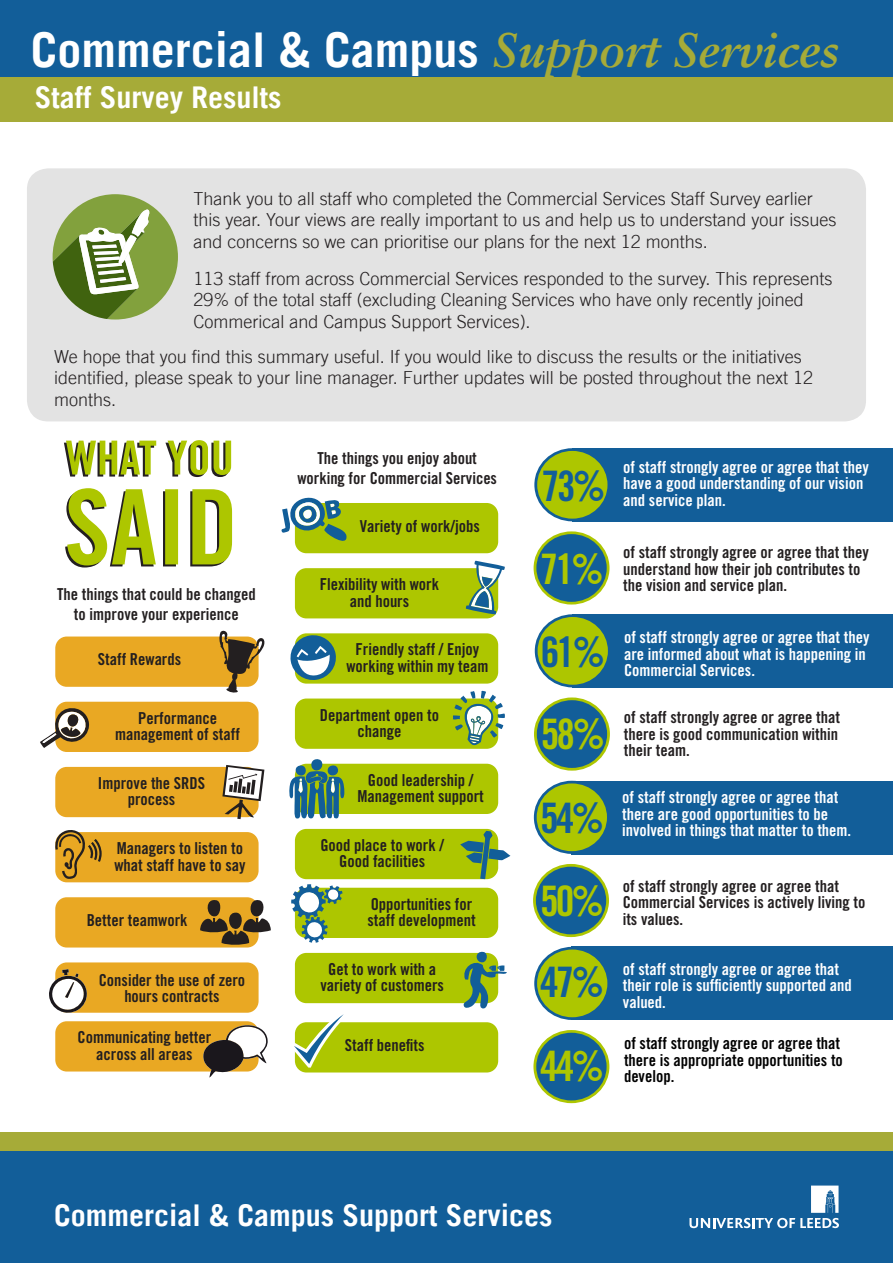
<style>
.page{position:relative;width:893px;height:1263px;background:#fff}
.page>*{position:absolute;margin:0;border:0;box-sizing:border-box;transform-origin:0 0}
.t1{font:700 48px "Trade Gothic LT";color:#fff}
.t2{font:42px "Trade Gothic LT Std Bd Cn 20";letter-spacing:-.07em;color:#125e99}
.t3{font:42px "Trade Gothic LT Std Bd Cn 20";letter-spacing:-.07em;color:#adc600}
.t4{font:700 30px "Trade Gothic LT";color:#fff}
.t5{font:300 18px/21.6px "Trade Gothic LT";color:#231f20}
.t6{font:16.5px/16.5px "Trade Gothic LT Std Bd Cn 20";color:#231f20;text-align:center}
.t7{font:16.5px/16.5px "Trade Gothic LT Std Bd Cn 20";color:#fff}
.t8{font:16.5px/16.5px "Trade Gothic LT Std Bd Cn 20";color:#000}
.t9{font:700 13.5px "Trade Gothic LT";color:#fff}
.s1{font-family:"Sabon LT";font-style:italic;color:#a6ab38}
</style>
<div class="page">
<div style="left:0;top:0;width:893px;height:77px;background:#125e99"></div>
<div style="left:0;top:77px;width:893px;height:45px;background:#a6ab38"></div>
<div style="left:0;top:1151px;width:893px;height:112px;background:#125e99"></div>
<div style="left:0;top:1132px;width:893px;height:19px;background:#a6ab38"></div>
<svg style="left:689px;top:1185px;width:150px;height:43px"></svg>
<div style="left:27px;top:168px;width:839px;height:253px;background:#e3e3e3;border-radius:21px"></div>
<div style="left:295px;top:503px;width:203px;height:50px;background:#adc600;border-radius:12px"></div>
<div style="left:295px;top:568px;width:203px;height:50px;background:#adc600;border-radius:12px"></div>
<div style="left:295px;top:633px;width:203px;height:51px;background:#adc600;border-radius:12px"></div>
<div style="left:295px;top:698px;width:203px;height:51px;background:#adc600;border-radius:12px"></div>
<div style="left:295px;top:764px;width:203px;height:50px;background:#adc600;border-radius:12px"></div>
<div style="left:295px;top:829px;width:203px;height:50px;background:#adc600;border-radius:12px"></div>
<svg style="left:281px;top:497px;width:66px;height:51px"></svg>
<svg style="left:466px;top:561px;width:39px;height:53px"></svg>
<svg style="left:290px;top:633px;width:48px;height:49px"></svg>
<svg style="left:453px;top:690px;width:52px;height:55px"></svg>
<svg style="left:289px;top:759px;width:55px;height:60px"></svg>
<div style="left:295px;top:888px;width:203px;height:50px;background:#adc600;border-radius:12px"></div>
<div style="left:295px;top:953px;width:203px;height:50px;background:#adc600;border-radius:12px"></div>
<svg style="left:291px;top:884px;width:51px;height:59px"></svg>
<svg style="left:460px;top:831px;width:50px;height:48px"></svg>
<svg style="left:461px;top:951px;width:46px;height:58px"></svg>
<div style="left:295px;top:1022px;width:203px;height:50px;background:#adc600;border-radius:12px"></div>
<svg style="left:294px;top:1014px;width:62px;height:56px"></svg>
<div style="left:55px;top:636px;width:204px;height:51px;background:#e9a823;border-radius:12px"></div>
<div style="left:55px;top:702px;width:204px;height:50px;background:#e9a823;border-radius:12px"></div>
<div style="left:55px;top:767px;width:204px;height:50px;background:#e9a823;border-radius:12px"></div>
<div style="left:55px;top:832px;width:204px;height:50px;background:#e9a823;border-radius:12px"></div>
<div style="left:55px;top:897px;width:204px;height:50px;background:#e9a823;border-radius:12px"></div>
<div style="left:55px;top:962px;width:204px;height:51px;background:#e9a823;border-radius:12px"></div>
<div style="left:55px;top:1021px;width:204px;height:50px;background:#e9a823;border-radius:12px"></div>
<svg style="left:219px;top:630px;width:46px;height:63px"></svg>
<svg style="left:40px;top:704px;width:49px;height:44px"></svg>
<svg style="left:222px;top:765px;width:42px;height:54px"></svg>
<svg style="left:55px;top:830px;width:47px;height:49px"></svg>
<svg style="left:200px;top:900px;width:71px;height:45px"></svg>
<svg style="left:49px;top:969px;width:41px;height:44px"></svg>
<svg style="left:203px;top:1021px;width:65px;height:56px"></svg>
<svg style="left:53px;top:194px;width:125px;height:125px"></svg>
<div style="left:571px;top:947px;width:322px;height:73px;background:#125e99"></div>
<div style="left:571px;top:781px;width:322px;height:73px;background:#125e99"></div>
<div style="left:573px;top:614px;width:320px;height:73px;background:#125e99"></div>
<div style="left:572px;top:448px;width:321px;height:73px;background:#125e99"></div>
<svg style="left:534px;top:448px;width:76px;height:73px"></svg>
<div style="left:537px;top:451px;width:70px;height:68px;background:#adc600;border-radius:50%"></div>
<svg style="left:534px;top:531px;width:75px;height:73px"></svg>
<div style="left:536px;top:534px;width:71px;height:68px;background:#125e99;border-radius:50%"></div>
<svg style="left:535px;top:614px;width:76px;height:73px"></svg>
<div style="left:538px;top:617px;width:70px;height:68px;background:#adc600;border-radius:50%"></div>
<svg style="left:534px;top:697px;width:76px;height:74px"></svg>
<div style="left:537px;top:700px;width:70px;height:68px;background:#125e99;border-radius:50%"></div>
<svg style="left:534px;top:781px;width:76px;height:73px"></svg>
<div style="left:537px;top:783px;width:70px;height:68px;background:#adc600;border-radius:50%"></div>
<svg style="left:533px;top:864px;width:76px;height:73px"></svg>
<div style="left:536px;top:867px;width:70px;height:67px;background:#125e99;border-radius:50%"></div>
<svg style="left:534px;top:947px;width:76px;height:73px"></svg>
<div style="left:537px;top:949px;width:70px;height:68px;background:#adc600;border-radius:50%"></div>
<svg style="left:533px;top:1030px;width:76px;height:73px"></svg>
<div style="left:536px;top:1033px;width:71px;height:67px;background:#125e99;border-radius:50%"></div>
<svg style="left:65px;top:488px;width:167px;height:79px"></svg>
<svg style="left:64px;top:440px;width:167px;height:37px"></svg>
<p class="t1" style="left:31px;top:20px;width:810px">Commercial &amp; Campus <span class="s1">Support Services</span></p>
<p class="t4" style="left:35px;top:79px;width:248px">Staff Survey Results</p>
<p class="t5" style="left:194px;top:187px;width:644px">Thank you to all staff who completed the Commercial Services Staff Survey earlier this year. Your views are really important to us and help us to understand your issues and concerns so we can prioritise our plans for the next 12 months.</p>
<p class="t5" style="left:194px;top:267px;width:640px">113 staff from across Commercial Services responded to the survey. This represents<br>29% of the total staff (excluding Cleaning Services who have only recently joined<br>Commerical and Campus Support Services).</p>
<p class="t5" style="left:54px;top:345px;width:760px">We hope that you find this summary useful. If you would like to discuss the results or the initiatives identified, please speak to your line manager. Further updates will be posted throughout the next 12 months.</p>
<p class="t6" style="left:57px;top:584px;width:200px;line-height:19.8px">The things that could be changed to improve your experience</p>
<p class="t6" style="left:98px;top:651px;width:85px">Staff Rewards</p>
<p class="t6" style="left:138px;top:709px;width:80px">Performance</p>
<p class="t6" style="left:115px;top:726px;width:126px">management of staff</p>
<p class="t6" style="left:98px;top:774px;width:109px">Improve the SRDS</p>
<p class="t6" style="left:128px;top:791px;width:49px">process</p>
<p class="t6" style="left:114px;top:840px;width:133px;text-align:left">Managers to listen to what staff have to say</p>
<p class="t6" style="left:87px;top:912px;width:102px">Better teamwork</p>
<p class="t6" style="left:99px;top:971px;width:148px">Consider the use of zero hours contracts</p>
<p class="t6" style="left:77px;top:1029px;width:135px">Communicating better across all areas</p>
<p class="t6" style="left:317px;top:449px;width:161px">The things you enjoy about</p>
<p class="t6" style="left:297px;top:469px;width:201px">working for Commercial Services</p>
<p class="t6" style="left:360px;top:517px;width:122px">Variety of work/jobs</p>
<p class="t6" style="left:320px;top:576px;width:121px">Flexibility with work</p>
<p class="t6" style="left:350px;top:592px;width:61px">and hours</p>
<p class="t6" style="left:346px;top:641px;width:144px">Friendly staff / Enjoy working within my team</p>
<p class="t6" style="left:320px;top:706px;width:121px">Department open to change</p>
<p class="t6" style="left:368px;top:771px;width:107px">Good leadership /</p>
<p class="t6" style="left:357px;top:788px;width:128px">Management support</p>
<p class="t6" style="left:320px;top:837px;width:125px">Good place to work /<br>Good facilities</p>
<p class="t6" style="left:371px;top:895px;width:103px">Opportunities for</p>
<p class="t6" style="left:367px;top:912px;width:110px">staff development</p>
<p class="t6" style="left:328px;top:961px;width:110px">Get to work with a</p>
<p class="t6" style="left:320px;top:977px;width:125px">variety of customers</p>
<p class="t6" style="left:345px;top:1037px;width:81px">Staff benefits</p>
<p class="t2" style="left:541px;top:460px;width:66px">73%</p>
<p class="t3" style="left:540px;top:543px;width:66px">71%</p>
<p class="t2" style="left:541px;top:626px;width:66px">61%</p>
<p class="t3" style="left:541px;top:709px;width:66px">58%</p>
<p class="t2" style="left:540px;top:793px;width:66px">54%</p>
<p class="t3" style="left:540px;top:876px;width:66px">50%</p>
<p class="t2" style="left:540px;top:957px;width:66px">47%</p>
<p class="t3" style="left:540px;top:1040px;width:66px">44%</p>
<p class="t7" style="left:623px;top:458px;width:247px">of staff strongly agree or agree that they have a good understanding of our vision and service plan.</p>
<p class="t6" style="left:623px;top:544px;width:247px;text-align:left">of staff strongly agree or agree that they understand how their job contributes to the vision and service plan.</p>
<p class="t7" style="left:624px;top:629px;width:247px">of staff strongly agree or agree that they are informed about what is happening in<br>Commercial Services.</p>
<p class="t6" style="left:624px;top:709px;width:218px;text-align:justify">of staff strongly agree or agree that there is good communication within their team.</p>
<p class="t7" style="left:622px;top:789px;width:231px">of staff strongly agree or agree that there are good opportunities to be involved in things that matter to them.</p>
<p class="t6" style="left:623px;top:878px;width:218px">of staff strongly agree or agree that</p>
<p class="t6" style="left:623px;top:894px;width:244px">Commercial Services is actively living to</p>
<p class="t6" style="left:623px;top:911px;width:62px">its values.</p>
<p class="t7" style="left:623px;top:960px;width:231px">of staff strongly agree or agree that their role is sufficiently supported and valued.</p>
<p class="t8" style="left:624px;top:1035px;width:220px">of staff strongly agree or agree that there is appropriate opportunities to</p>
<p class="t8" style="left:624px;top:1068px;width:52px">develop.</p>
<p class="t4" style="left:54px;top:1197px;width:500px">Commercial &amp; Campus Support Services</p>
<p class="t9" style="left:54px;top:1205px;width:131px">Financial sustainability</p>
<p class="t9" style="left:239px;top:1205px;width:184px">Delivering an excellent customer</p>
</div>
